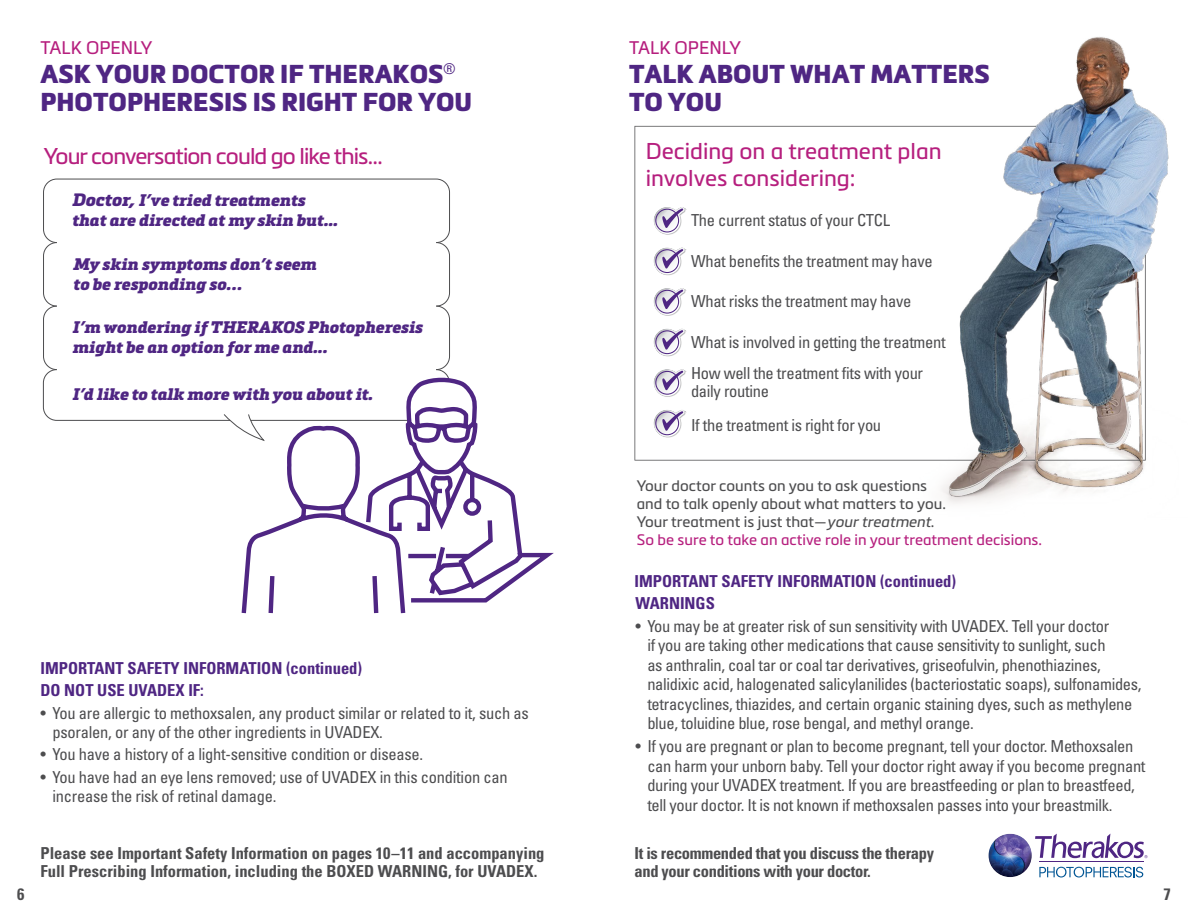
<style>
.page{position:relative;width:1188px;height:918px;background:#fff}
.page>*{position:absolute;margin:0;border:0;box-sizing:border-box;transform-origin:0 0}
.t1{font:900 25.5px/28.5px "Metronic Pro";color:#4f2683}
.t2{font:22.5px/27px "Metronic Pro";color:#b61f7e}
.t3{font:22.5px "Metronic Pro";letter-spacing:-.04em;color:#b61f7e}
.t4{font:18px "Metronic Pro";color:#b61f7e}
.t5{font:condensed 16.5px/19.5px "Univers";letter-spacing:-.02em;color:#4d4d4f}
.t6{font:italic 900 16.5px/19.8px "Metronic Slab Pro";color:#4f2683}
.t7{font:700 condensed 16.5px/18px "Univers";color:#4d4d4f}
.t8{font:700 condensed 16.5px "Univers";color:#4f2683}
.t9{font:700 condensed 16.5px/18px "Univers";letter-spacing:-.02em;color:#4d4d4f}
.t10{font:15px/18px "Metronic Pro";color:#4d4d4f}
.s1{font-size:17.7px}
.s2{font-style:italic}
.s3{color:#b61f7e}
</style>
<div class="page">
<img style="left:988px;top:834px;width:44px;height:43px;border-radius:22px">
<hr style="left:1039px;top:862px;width:105px;height:1px;background:#4f2683">
<svg style="left:1039px;top:867px;width:104px;height:10px"></svg>
<svg style="left:1035px;top:834px;width:113px;height:24px"></svg>
<svg style="left:634px;top:126px;width:253px;height:335px"></svg>
<div style="left:655px;top:208px;width:27px;height:27px;background:#f4f4f4;border-radius:13px"></div>
<svg style="left:655px;top:208px;width:26px;height:27px"></svg>
<div style="left:654px;top:208px;width:27px;height:26px;background:#d1d1d3;border-radius:13px"></div>
<svg style="left:654px;top:207px;width:27px;height:27px"></svg>
<svg style="left:655px;top:207px;width:31px;height:25px"></svg>
<svg style="left:655px;top:249px;width:27px;height:27px"></svg>
<div style="left:655px;top:249px;width:27px;height:26px;background:#e0e0e0;border-radius:13px"></div>
<div style="left:655px;top:248px;width:26px;height:27px;background:#d0d0d1;border-radius:13px"></div>
<div style="left:654px;top:248px;width:26px;height:26px;background:#b9babd;border-radius:13px"></div>
<svg style="left:654px;top:248px;width:27px;height:27px"></svg>
<svg style="left:655px;top:248px;width:31px;height:25px"></svg>
<div style="left:655px;top:289px;width:27px;height:27px;background:#f4f4f4;border-radius:13px"></div>
<div style="left:654px;top:289px;width:27px;height:26px;background:#d0d0d2;border-radius:13px"></div>
<svg style="left:655px;top:288px;width:31px;height:26px"></svg>
<svg style="left:655px;top:330px;width:27px;height:27px"></svg>
<div style="left:655px;top:330px;width:26px;height:26px;background:#cacacb;border-radius:13px"></div>
<div style="left:654px;top:329px;width:26px;height:26px;background:#babbbd;border-radius:13px"></div>
<svg style="left:654px;top:329px;width:27px;height:27px"></svg>
<svg style="left:655px;top:329px;width:31px;height:25px"></svg>
<div style="left:655px;top:370px;width:27px;height:27px;background:#f4f4f4;border-radius:13px"></div>
<div style="left:655px;top:370px;width:26px;height:27px;background:#cdced0;border-radius:13px"></div>
<svg style="left:654px;top:370px;width:27px;height:26px"></svg>
<svg style="left:655px;top:369px;width:31px;height:26px"></svg>
<svg style="left:655px;top:411px;width:27px;height:27px"></svg>
<div style="left:654px;top:411px;width:27px;height:26px;background:#d4d3d4;border-radius:13px"></div>
<svg style="left:654px;top:410px;width:27px;height:27px"></svg>
<svg style="left:655px;top:410px;width:31px;height:25px"></svg>
<div style="left:43px;top:179px;width:407px;height:64px;border:1px solid #4d4d4f;border-radius:13px"></div>
<svg style="left:435px;top:242px;width:15px;height:131px"></svg>
<svg style="left:43px;top:242px;width:223px;height:186px"></svg>
<svg style="left:239px;top:373px;width:315px;height:241px"></svg>
<img style="left:887px;top:37px;width:282px;height:467px">
<p class="t4" style="left:40px;top:35px;width:113px">TALK OPENLY</p>
<h1 class="t1" style="left:40px;top:59px;width:433px">ASK YOUR DOCTOR IF THERAKOS<sup>®<br></sup>PHOTOPHERESIS IS RIGHT FOR YOU</h1>
<h2 class="t3" style="left:44px;top:139px;width:340px">Your conversation could go like this…</h2>
<p class="t6" style="left:72px;top:191px;width:267px"><span class="s1">Doctor,</span> I’ve tried treatments that are directed at my skin but...</p>
<p class="t6" style="left:73px;top:254px;width:245px">My skin symptoms don’t seem to be responding so…</p>
<p class="t6" style="left:72px;top:318px;width:352px">I’m wondering if THERAKOS Photopheresis might be an option for me and...</p>
<p class="t6" style="left:72px;top:385px;width:302px">I’d like to talk more with you about it.</p>
<p class="t8" style="left:40px;top:658px;width:323px">IMPORTANT SAFETY INFORMATION (continued)</p>
<p class="t8" style="left:40px;top:680px;width:165px">DO NOT USE UVADEX IF:</p>
<p class="t5" style="left:52px;top:703px;width:478px;text-indent:-12px">• You are allergic to methoxsalen, any product similar or related to it, such as psoralen, or any of the other ingredients in UVADEX.</p>
<p class="t5" style="left:40px;top:744px;width:384px">• You have a history of a light-sensitive condition or disease.</p>
<p class="t5" style="left:52px;top:767px;width:457px;text-indent:-12px">• You have had an eye lens removed; use of UVADEX in this condition can increase the risk of retinal damage.</p>
<p class="t7" style="left:40px;top:845px;width:506px">Please see Important Safety Information on pages 10–11 and accompanying<br>Full Prescribing Information, including the BOXED WARNING, for UVADEX.</p>
<p class="t4" style="left:629px;top:35px;width:113px">TALK OPENLY</p>
<h1 class="t1" style="left:629px;top:59px;width:362px">TALK ABOUT WHAT MATTERS<br>TO YOU</h1>
<h2 class="t2" style="left:646px;top:137px;width:297px">Deciding on a treatment plan involves considering:</h2>
<p class="t5" style="left:691px;top:210px;width:201px">The current status of your CTCL</p>
<p class="t5" style="left:691px;top:251px;width:243px">What benefits the treatment may have</p>
<p class="t5" style="left:691px;top:291px;width:222px">What risks the treatment may have</p>
<p class="t5" style="left:691px;top:326px;width:256px;line-height:31.5px">What is involved in getting the treatment<br>How well the treatment fits with your</p>
<p class="t5" style="left:691px;top:374px;width:192px;line-height:33.6px">daily routine<br>If the treatment is right for you</p>
<p class="t10" style="left:637px;top:476px;width:407px">Your doctor counts on you to ask questions<br>and to talk openly about what matters to you.<br>Your treatment is just that—<span class="s2">your treatment</span>.<br><span class="s3">So be sure to take an active role in your treatment decisions.</span></p>
<p class="t8" style="left:634px;top:571px;width:323px">IMPORTANT SAFETY INFORMATION (continued)</p>
<p class="t8" style="left:635px;top:593px;width:81px">WARNINGS</p>
<p class="t5" style="left:647px;top:616px;width:496px;text-indent:-12px">• You may be at greater risk of sun sensitivity with UVADEX. Tell your doctor<br>if you are taking other medications that cause sensitivity to sunlight, such<br>as anthralin, coal tar or coal tar derivatives, griseofulvin, phenothiazines, nalidixic acid, halogenated salicylanilides (bacteriostatic soaps), sulfonamides, tetracyclines, thiazides, and certain organic staining dyes, such as methylene blue, toluidine blue, rose bengal, and methyl orange.</p>
<p class="t5" style="left:647px;top:736px;width:500px;text-indent:-12px">• If you are pregnant or plan to become pregnant, tell your doctor. Methoxsalen can harm your unborn baby. Tell your doctor right away if you become pregnant during your UVADEX treatment. If you are breastfeeding or plan to breastfeed, tell your doctor. It is not known if methoxsalen passes into your breastmilk.</p>
<p class="t9" style="left:634px;top:845px;width:301px">It is recommended that you discuss the therapy and your conditions with your doctor.</p>
<p class="t7" style="left:17px;top:885px;width:9px">6</p>
<p class="t7" style="left:1163px;top:885px;width:9px">7</p>
</div>
